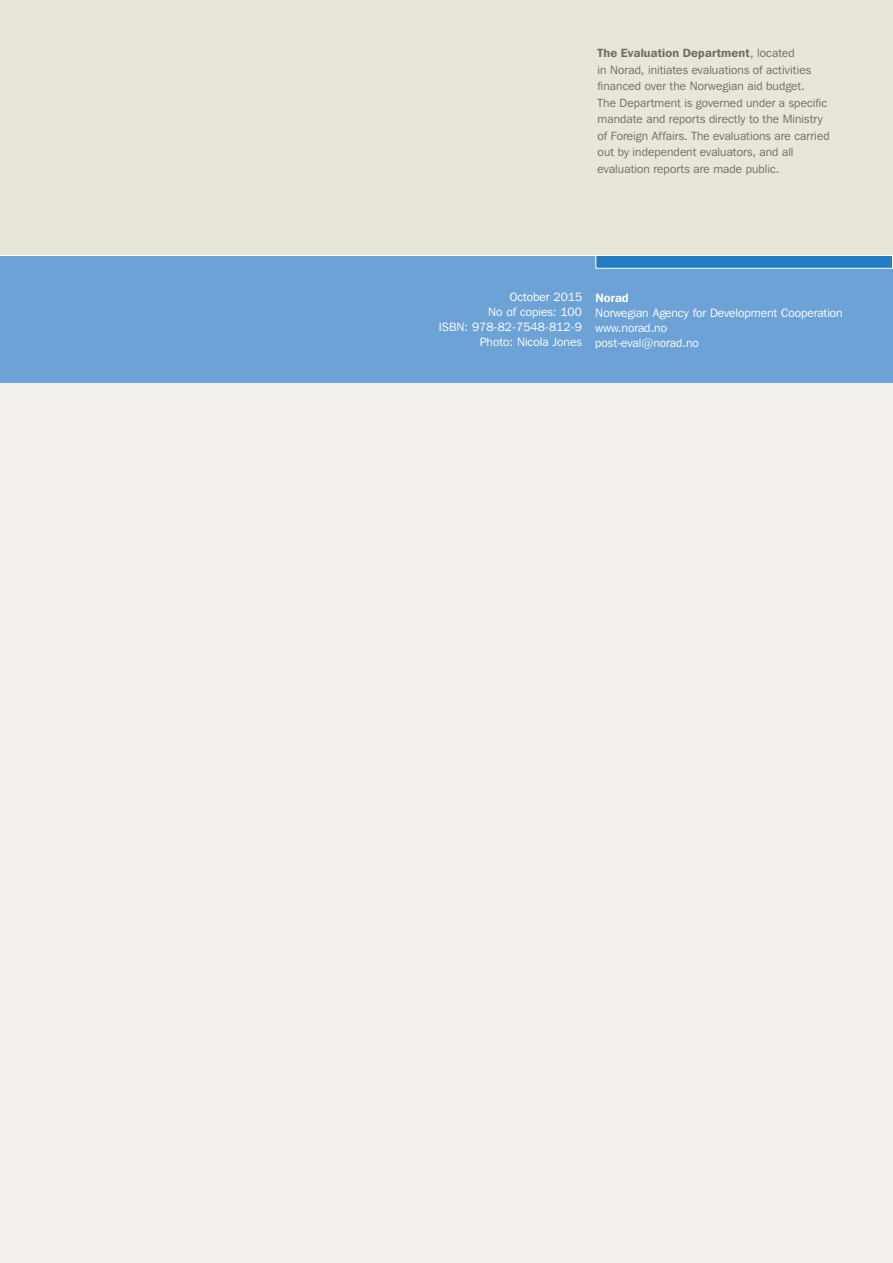
<style>
.page{position:relative;width:893px;height:1263px;background:#fff}
.page>*{position:absolute;margin:0;border:0;box-sizing:border-box;transform-origin:0 0}
.t1{font:12px/15px "Franklin Gothic IT Cby BT";color:#fff}
.t2{font:600 12px "Franklin Gothic IT Cby BT";color:#fff}
.t3{font:11.85px/16.5px "Franklin Gothic IT Cby BT";letter-spacing:.01em;color:#726a5e}
.s1{font-weight:600}
</style>
<div class="page">
<div style="left:0;top:383px;width:893px;height:880px;background:#f4f1ec"></div>
<div style="left:0;top:0;width:893px;height:256px;background:#e9e5d9"></div>
<div style="left:0;top:255px;width:893px;height:128px;background:#6ca2d6"></div>
<svg style="left:595px;top:256px;width:298px;height:13px;background:#3587c6"></svg>
<hr style="left:0;top:255px;width:893px;height:1px;background:#fff">
<p class="t3" style="left:598px;top:45px;width:234px"><span class="s1">The Evaluation Department</span>, located<br>in Norad, initiates evaluations of activities financed over the Norwegian aid budget.<br>The Department is governed under a specific mandate and reports directly to the Ministry of Foreign Affairs. The evaluations are carried out by independent evaluators, and all evaluation reports are made public.</p>
<p class="t1" style="left:439px;top:289px;width:145px;text-align:right">October 2015<br>No of copies: 100<br>ISBN: 978-82-7548-812-9<br>Photo: Nicola Jones</p>
<p class="t2" style="left:595px;top:290px;width:35px">Norad</p>
<p class="t1" style="left:595px;top:305px;width:249px">Norwegian Agency for Development Cooperation www.norad.no<br>post-eval@norad.no</p>
</div>
